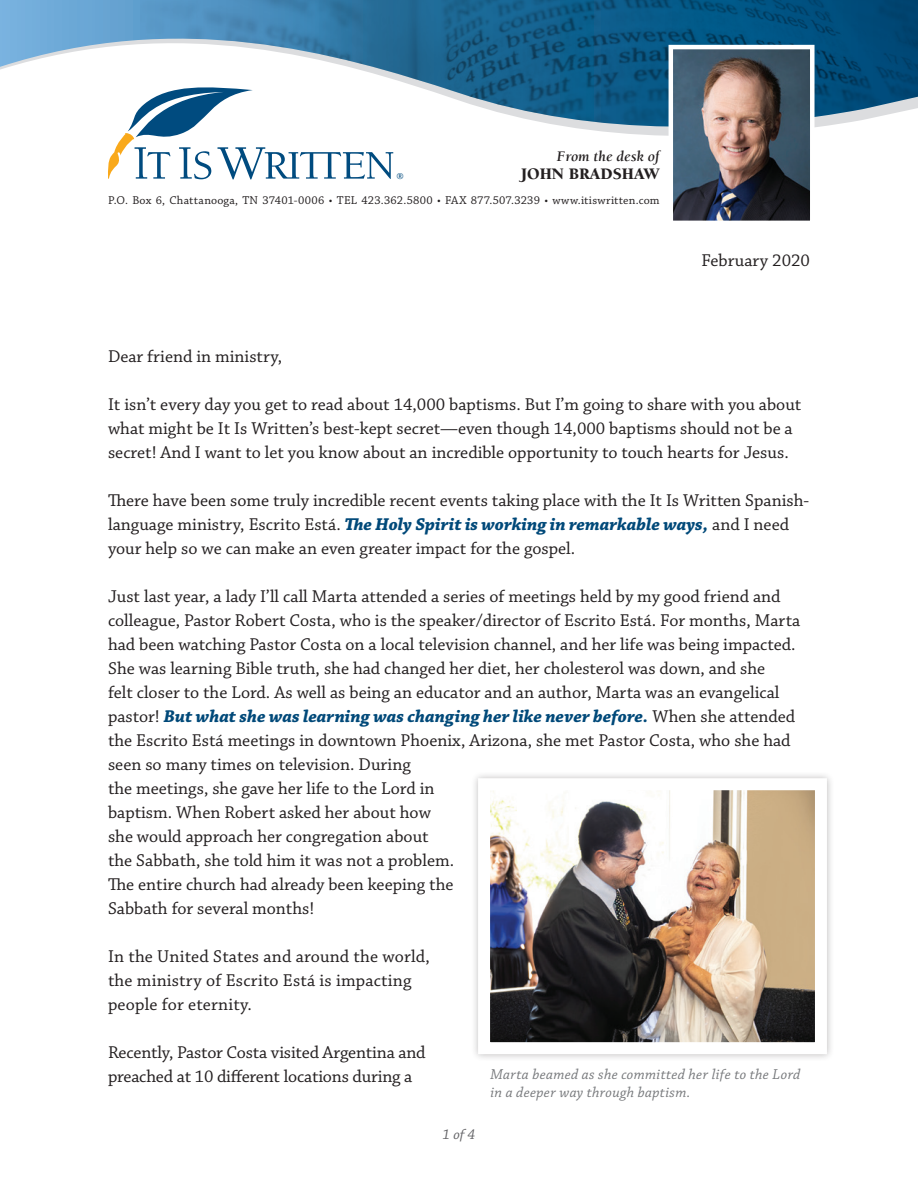
<style>
.page{position:relative;width:918px;height:1188px;background:#fff}
.page>*{position:absolute;margin:0;border:0;box-sizing:border-box;transform-origin:0 0}
.Body{font:18px/24px "Chaparral Pro";color:#231f20}
.t1{font:900 16.5px "Berkeley Pro";color:#231f20}
.t2{font:italic 15px/18px "Chaparral Pro";letter-spacing:.02em;color:#76787b}
.t3{font:italic 700 15px "Berkeley Pro";color:#231f20}
.t4{font:italic 15px "Chaparral Pro";color:#636366}
.t5{font:12px "Chaparral Pro";letter-spacing:.015em;color:#231f20}
.t6{font:700 9.15px "Berkeley Pro";color:#004b7f}
.s1{font-weight:700;font-style:italic;color:#004979}
</style>
<div class="page">
<svg style="left:0;top:0;width:140px;height:70px"></svg>
<img style="left:140px;top:0;width:778px;height:136px">
<img style="left:674px;top:50px;width:136px;height:170px">
<div style="left:669px;top:45px;width:146px;height:180px;border:4px solid #fff"></div>
<svg style="left:108px;top:84px;width:285px;height:96px"></svg>
<img style="left:474px;top:775px;width:357px;height:283px">
<p class="t3" style="left:557px;top:148px;width:104px">From the desk of</p>
<p class="t6" style="left:397px;top:171px;width:9px">®</p>
<p class="t1" style="left:521px;top:164px;width:140px">JOHN BRADSHAW</p>
<p class="t5" style="left:108px;top:194px;width:553px">P.O. Box 6, Chattanooga, TN 37401-0006 • TEL 423.362.5800 • FAX 877.507.3239 • www.itiswritten.com</p>
<p class="Body" style="left:701px;top:249px;width:110px">February 2020</p>
<p class="Body" style="left:108px;top:345px;width:176px">Dear friend in ministry,</p>
<p class="Body" style="left:108px;top:393px;width:695px">It isn’t every day you get to read about 14,000 baptisms. But I’m going to share with you about what might be It Is Written’s best-kept secret—even though 14,000 baptisms should not be a secret! And I want to let you know about an incredible opportunity to touch hearts for Jesus.</p>
<p class="Body" style="left:108px;top:489px;width:703px">There have been some truly incredible recent events taking place with the It Is Written Spanish&shy;language ministry, Escrito Está. <span class="s1">The Holy Spirit is working in remarkable ways,</span> and I need your help so we can make an even greater impact for the gospel.</p>
<p class="Body" style="left:108px;top:585px;width:694px">Just last year, a lady I’ll call Marta attended a series of meetings held by my good friend and colleague, Pastor Robert Costa, who is the speaker/director of Escrito Está. For months, Marta had been watching Pastor Costa on a local television channel, and her life was being impacted.<br>She was learning Bible truth, she had changed her diet, her cholesterol was down, and she<br>felt closer to the Lord. As well as being an educator and an author, Marta was an evangelical pastor! <span class="s1">But what she was learning was changing her like never before.</span> When she attended the Escrito Está meetings in downtown Phoenix, Arizona, she met Pastor Costa, who she had seen so many times on television. During<br>the meetings, she gave her life to the Lord in<br>baptism. When Robert asked her about how<br>she would approach her congregation about<br>the Sabbath, she told him it was not a problem.<br>The entire church had already been keeping the<br>Sabbath for several months!</p>
<p class="Body" style="left:108px;top:945px;width:323px">In the United States and around the world, the ministry of Escrito Está is impacting people for eternity.</p>
<p class="Body" style="left:108px;top:1041px;width:319px">Recently, Pastor Costa visited Argentina and preached at 10 different locations during a</p>
<p class="t2" style="left:490px;top:1066px;width:311px">Marta beamed as she committed her life to the Lord in a deeper way through baptism.</p>
<p class="t4" style="left:443px;top:1126px;width:34px">1 of 4</p>
</div>
